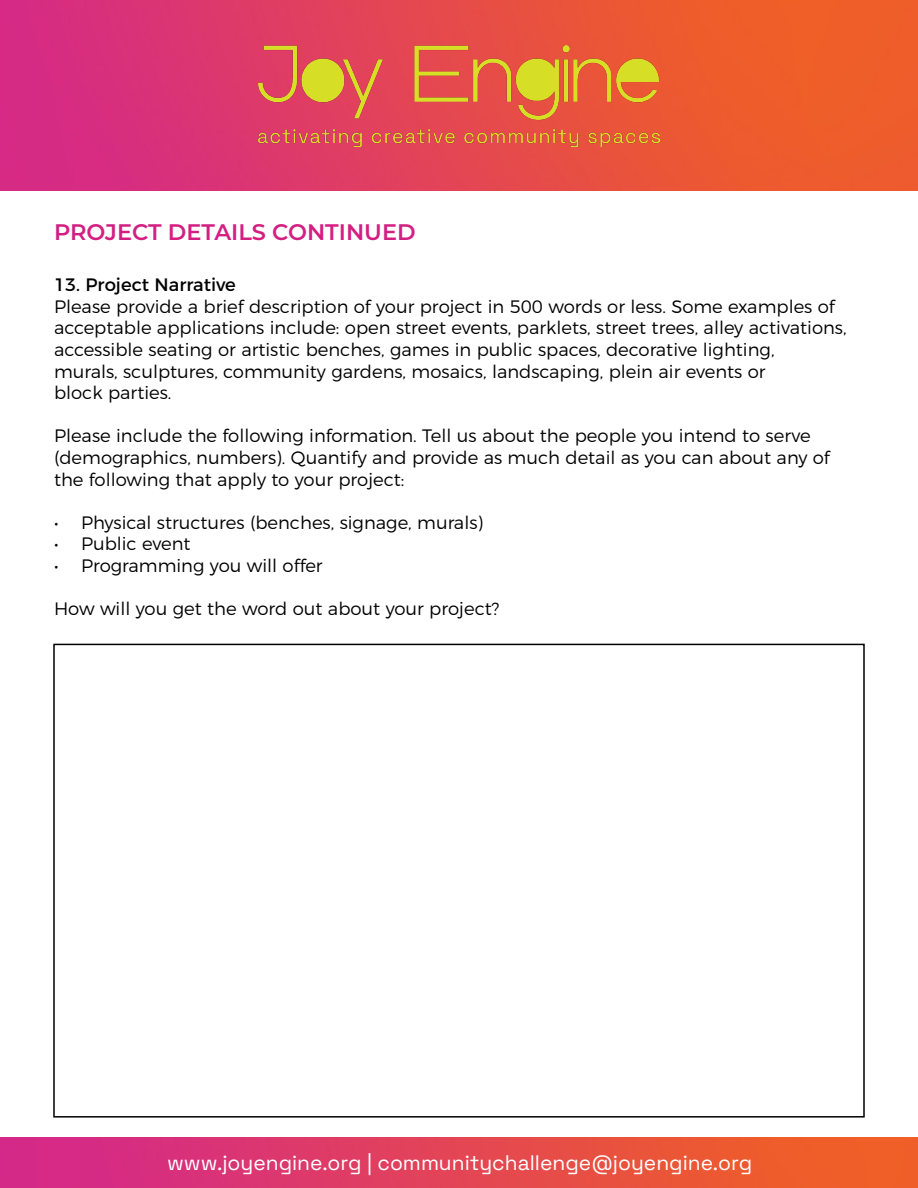
<style>
.page{position:relative;width:918px;height:1188px;background:#fff}
.page>*{position:absolute;margin:0;border:0;box-sizing:border-box;transform-origin:0 0}
.t1{font:600 22.5px "Montserrat";color:#d31e82}
.t2{font:21px "Space Grotesk";color:#fff}
.t3{font:300 18px/21.6px "Montserrat";color:#000}
.t4{font:18px "Montserrat";color:#000}
</style>
<div class="page">
<img style="left:1px;top:0;width:917px;height:190px">
<img style="left:258px;top:46px;width:402px;height:101px">
<img style="left:0;top:1137px;width:918px;height:51px">
<p class="t1" style="left:54px;top:216px;width:363px">PROJECT DETAILS CONTINUED</p>
<p class="t4" style="left:54px;top:270px;width:183px">13. Project Narrative</p>
<p class="t3" style="left:54px;top:294px;width:794px">Please provide a brief description of your project in 500 words or less. Some examples of acceptable applications include: open street events, parklets, street trees, alley activations, accessible seating or artistic benches, games in public spaces, decorative lighting,<br>murals, sculptures, community gardens, mosaics, landscaping, plein air events or<br>block parties.</p>
<p class="t3" style="left:54px;top:424px;width:777px">Please include the following information. Tell us about the people you intend to serve (demographics, numbers). Quantify and provide as much detail as you can about any of the following that apply to your project:</p>
<p class="t3" style="left:54px;top:510px;width:431px">• Physical structures (benches, signage, murals)</p>
<p class="t3" style="left:54px;top:532px;width:138px">• Public event</p>
<p class="t3" style="left:54px;top:553px;width:270px">• Programming you will offer</p>
<p class="t3" style="left:54px;top:596px;width:447px">How will you get the word out about your project?</p>
<p class="t2" style="left:167px;top:1147px;width:586px">www.joyengine.org | communitychallenge@joyengine.org</p>
</div>
